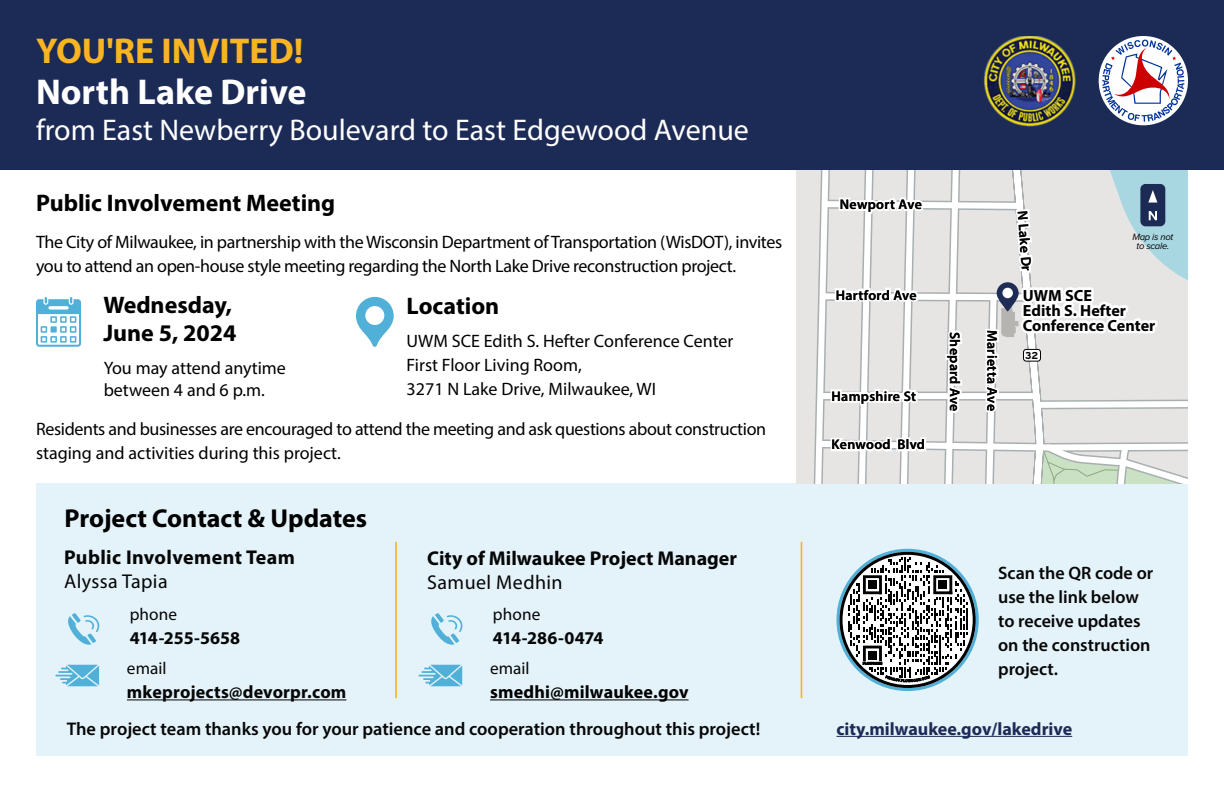
<style>
.page{position:relative;width:1224px;height:792px;background:#fff}
.page>*{position:absolute;margin:0;border:0;box-sizing:border-box;transform-origin:0 0}
.t1{font:700 36px "Myriad Pro";color:#fff}
.t2{font:700 36px "Myriad Pro";color:#f9b421}
.t3{font:30px "Myriad Pro";color:#fff}
.t4{font:700 26px "Myriad Pro";color:#000}
.t5{font:700 24px/28px "Myriad Pro";color:#000}
.t6{font:700 20px/24px "Myriad Pro";color:#050606}
.t7{font:700 20px/24px "Myriad Pro";letter-spacing:.02em;color:#050606}
.t8{font:600 18.4px "Myriad Pro";color:#050606}
.t9{font:18px/24px "Myriad Pro";letter-spacing:-.02em;color:#000}
.t10{font:18px/24px "Myriad Pro";color:#000}
.t11{font:600 18px/24px "Myriad Pro";color:#050606}
.t12{font:700 18px "Myriad Pro";letter-spacing:.005em;color:#050606}
.t13{font:700 18px "Myriad Pro";color:#1c2a56}
.t14{font:700 18px "Myriad Pro";letter-spacing:.01em;color:#000}
.t15{font:700 18px "Myriad Pro";letter-spacing:-.02em;color:#050606}
.t16{font:17.2px "Myriad Pro";letter-spacing:.01em;color:#050606}
.t17{font:700 16.2px/15px "Myriad Pro";color:#000}
.t18{font:600 14px "Myriad Pro";letter-spacing:.025em;color:#000}
.t19{font:700 10px "Interstate";color:#000}
.t20{font:italic 9.4px/9.4px "Proxima Nova";letter-spacing:-.025em;color:#000;text-align:center}
.s1{font-weight:400}
.s2{color:#284758}
</style>
<div class="page">
<div style="left:36px;top:484px;width:1152px;height:272px;background:#e4f2fa"></div>
<svg style="left:801px;top:170px;width:387px;height:314px"></svg>
<hr style="left:127px;top:700px;width:219px;height:1px;background:#050606">
<svg style="left:55px;top:665px;width:44px;height:21px"></svg>
<hr style="left:490px;top:700px;width:199px;height:1px;background:#000">
<svg style="left:419px;top:665px;width:43px;height:21px"></svg>
<svg style="left:68px;top:613px;width:31px;height:32px"></svg>
<svg style="left:431px;top:613px;width:31px;height:32px"></svg>
<hr style="left:395px;top:542px;width:2px;height:156px;background:#f9b421">
<hr style="left:801px;top:542px;width:1px;height:156px;background:#f9b421">
<svg style="left:356px;top:297px;width:38px;height:50px"></svg>
<svg style="left:36px;top:297px;width:45px;height:50px"></svg>
<svg style="left:836px;top:549px;width:143px;height:142px"></svg>
<svg style="left:840px;top:552px;width:136px;height:136px"></svg>
<svg style="left:848px;top:557px;width:119px;height:128px;background:#a0a4a6"></svg>
<div style="left:939px;top:580px;width:8px;height:9px;background:#000"></div>
<div style="left:840px;top:552px;width:136px;height:136px;border:3px solid #000;border-radius:50%"></div>
<hr style="left:836px;top:736px;width:236px;height:1px;background:#1c2a56">
<div style="left:0;top:0;width:1224px;height:170px;background:#1c2a56"></div>
<div style="left:1099px;top:36px;width:89px;height:89px;background:#fff;border-radius:50%"></div>
<svg style="left:1102px;top:40px;width:82px;height:82px"></svg>
<img style="left:984px;top:36px;width:92px;height:91px">
<h1 class="t2" style="left:36px;top:27px;width:269px">YOU'RE INVITED!</h1>
<h1 class="t1" style="left:36px;top:69px;width:272px">North Lake Drive</h1>
<h2 class="t3" style="left:36px;top:112px;width:714px">from East Newberry Boulevard to East Edgewood Avenue</h2>
<h2 class="t5" style="left:36px;top:189px;width:301px">Public Involvement Meeting</h2>
<p class="t9" style="left:36px;top:229px;width:748px">The City of Milwaukee, in partnership with the Wisconsin Department of Transportation (WisDOT), invites you to attend an open-house style meeting regarding the North Lake Drive reconstruction project.</p>
<h2 class="t5" style="left:103px;top:291px;width:135px">Wednesday,<br>June 5, 2024</h2>
<p class="t10" style="left:104px;top:357px;width:184px;line-height:21.6px">You may attend anytime between 4 and 6 p.m.</p>
<h2 class="t5" style="left:407px;top:291px;width:94px">Location</h2>
<p class="t10" style="left:407px;top:329px;width:328px">UWM SCE Edith S. Hefter Conference Center<br>First Floor Living Room,<br>3271 N Lake Drive, Milwaukee, WI</p>
<p class="t9" style="left:36px;top:417px;width:732px">Residents and businesses are encouraged to attend the meeting and ask questions about construction staging and activities during this project.</p>
<p class="t4" style="left:65px;top:501px;width:304px">Project Contact &amp; Updates</p>
<p class="t7" style="left:64px;top:545px;width:232px">Public Involvement Team<br><span class="s1">Alyssa Tapia</span></p>
<p class="t6" style="left:427px;top:546px;width:311px">City of Milwaukee Project Manager<br><span class="s1">Samuel Medhin</span></p>
<p class="t16" style="left:130px;top:603px;width:49px">phone</p>
<p class="t12" style="left:130px;top:626px;width:112px">414-255-5658</p>
<p class="t16" style="left:127px;top:658px;width:41px">email</p>
<p class="t12" style="left:127px;top:680px;width:221px">mkeprojects@devorpr.com</p>
<p class="t16" style="left:493px;top:603px;width:49px">phone</p>
<p class="t15" style="left:493px;top:626px;width:112px">414-286-0474</p>
<p class="t16" style="left:490px;top:658px;width:41px">email</p>
<p class="t14" style="left:490px;top:680px;width:200px">smedhi@milwaukee.gov</p>
<p class="t8" style="left:67px;top:717px;width:695px">The project team thanks you for your patience and cooperation throughout this project!</p>
<p class="t18" style="left:840px;top:195px;width:84px">Newport Ave</p>
<p class="t18" style="left:836px;top:286px;width:82px">Hartford Ave</p>
<p class="t18" style="left:832px;top:387px;width:86px">Hampshire St</p>
<p class="t18" style="left:832px;top:436px;width:95px">Kenwood Blvd</p>
<p class="t18" style="left:964px;top:332px;width:81px;rotate:90deg">Shepard Ave</p>
<p class="t18" style="left:1001px;top:330px;width:82px;rotate:90deg">Marietta Ave</p>
<p class="t18" style="left:1031px;top:210px;width:62px;rotate:86deg">N Lake Dr</p>
<p class="t18" style="left:1031px;top:210px;width:62px;rotate:86deg">N Lake Dr</p>
<p class="t20" style="left:1132px;top:231px;width:42px">Map is not to scale.</p>
<p class="t17" style="left:1023px;top:287px;width:134px"><span class="s2">UWM SCE<br></span>Edith S. Hefter<br>Conference Center</p>
<p class="t19" style="left:1025px;top:350px;width:15px">32</p>
<p class="t11" style="left:998px;top:560px;width:157px">Scan the QR code or use the link below to receive updates on the construction project.</p>
<p class="t13" style="left:836px;top:717px;width:237px">city.milwaukee.gov/lakedrive</p>
</div>
